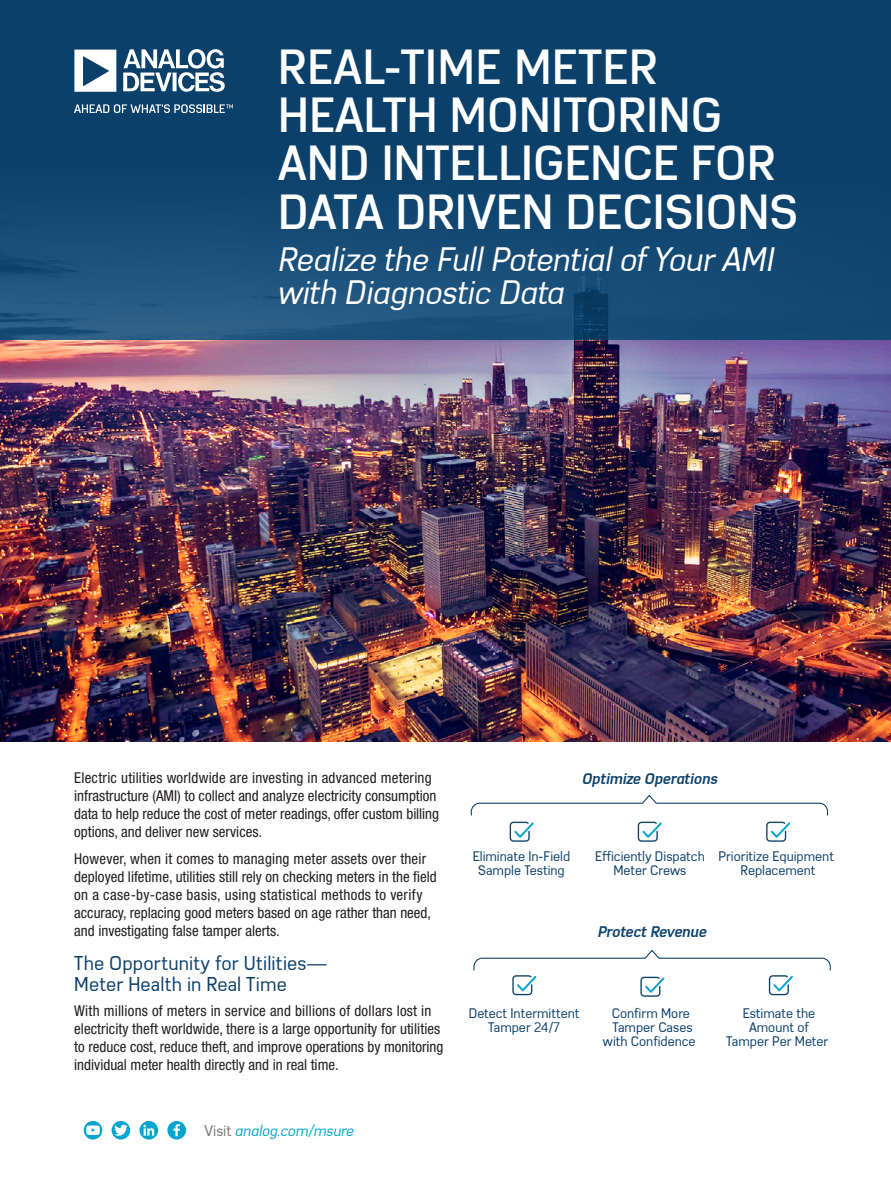
<style>
.page{position:relative;width:891px;height:1188px;background:#fff}
.page>*{position:absolute;margin:0;border:0;box-sizing:border-box;transform-origin:0 0}
.Headline{font:500 48px/48.4px "Azbuka Std";letter-spacing:.005em;color:#fff}
.Sub-headline{font:italic 33px/33px "Azbuka Std";color:#fff}
.Heading_One{font:19.5px/21px "Azbuka Std";letter-spacing:.005em;color:#0b406a}
.Body_Copy{font:condensed 15px/18px "Helvetica Neue LT Std";color:#231f20}
.t1{font:italic 700 15px "Azbuka Std";color:#0c416b}
.t2{font:italic 15px "Azbuka Std";color:#00a6cf}
.t3{font:13.5px/14.2px "Azbuka Std";color:#0c416b;text-align:center}
.s1{font-style:normal;color:#76787b}
</style>
<div class="page">
<img style="left:0;top:340px;width:891px;height:401px">
<svg style="left:0;top:0;width:891px;height:340px;background:#10456f"></svg>
<svg style="left:470px;top:794px;width:359px;height:48px"></svg>
<svg style="left:473px;top:949px;width:358px;height:48px"></svg>
<svg style="left:74px;top:104px;width:159px;height:9px"></svg>
<svg style="left:74px;top:49px;width:151px;height:43px"></svg>
<svg style="left:167px;top:1121px;width:19px;height:19px"></svg>
<svg style="left:112px;top:1121px;width:18px;height:19px"></svg>
<svg style="left:84px;top:1121px;width:18px;height:19px"></svg>
<svg style="left:140px;top:1121px;width:18px;height:19px"></svg>
<p class="Headline" style="left:278px;top:43px;width:521px">REAL-TIME METER<br>HEALTH MONITORING<br>AND INTELLIGENCE FOR<br>DATA DRIVEN DECISIONS</p>
<p class="Sub-headline" style="left:278px;top:243px;width:498px">Realize the Full Potential of Your AMI with Diagnostic Data</p>
<p class="Body_Copy" style="left:74px;top:769px;width:366px">Electric utilities worldwide are investing in advanced metering infrastructure (AMI) to collect and analyze electricity consumption data to help reduce the cost of meter readings, offer custom billing options, and deliver new services.</p>
<p class="Body_Copy" style="left:74px;top:850px;width:364px">However, when it comes to managing meter assets over their deployed lifetime, utilities still rely on checking meters in the field on a case-by-case basis, using statistical methods to verify accuracy, replacing good meters based on age rather than need, and investigating false tamper alerts.</p>
<p class="Heading_One" style="left:74px;top:953px;width:254px">The Opportunity for Utilities—<br>Meter Health in Real Time</p>
<p class="Body_Copy" style="left:74px;top:1002px;width:371px">With millions of meters in service and billions of dollars lost in electricity theft worldwide, there is a large opportunity for utilities to reduce cost, reduce theft, and improve operations by monitoring individual meter health directly and in real time.</p>
<p class="t2" style="left:205px;top:1122px;width:151px"><span class="s1">Visit</span> analog.com/msure</p>
<p class="t1" style="left:582px;top:769px;width:137px">Optimize Operations</p>
<p class="t3" style="left:473px;top:849px;width:99px">Eliminate In-Field<br>Sample Testing</p>
<p class="t3" style="left:595px;top:849px;width:111px">Efficiently Dispatch<br>Meter Crews</p>
<p class="t3" style="left:719px;top:849px;width:117px">Prioritize Equipment<br>Replacement</p>
<p class="t1" style="left:598px;top:923px;width:110px">Protect Revenue</p>
<p class="t3" style="left:469px;top:1006px;width:112px">Detect Intermittent<br>Tamper 24/7</p>
<p class="t3" style="left:603px;top:1006px;width:94px">Confirm More<br>Tamper Cases with Confidence</p>
<p class="t3" style="left:726px;top:1006px;width:104px">Estimate the<br>Amount of<br>Tamper Per Meter</p>
</div>
